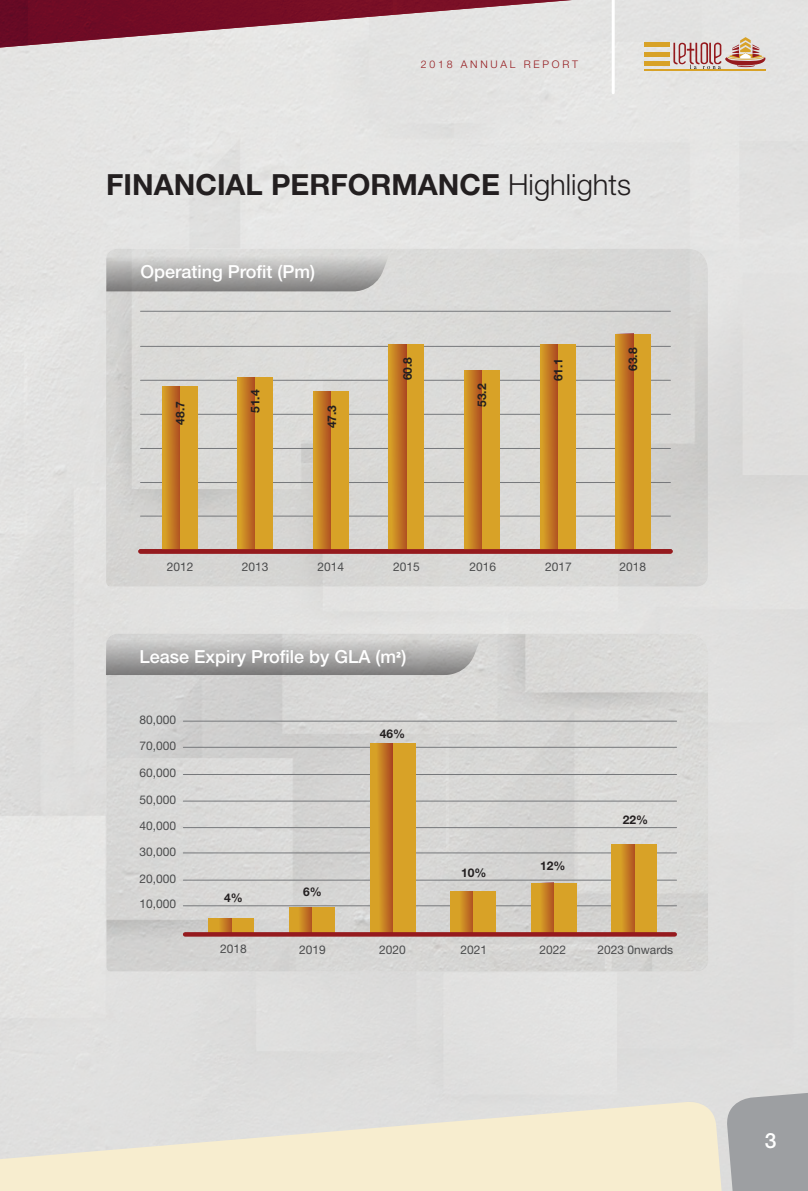
<style>
.page{position:relative;width:808px;height:1191px;background:#fff}
.page>*{position:absolute;margin:0;border:0;box-sizing:border-box;transform-origin:0 0}
.t1{font:700 29.1px "Helvetica Neue CE";color:#231f20}
.t2{font:500 21px "Helvetica Neue CE";color:#fff}
.t3{font:500 18px "Helvetica Neue CE";color:#fff}
.t4{font:12px "Helvetica Neue CE";color:#4b4c4d}
.t5{font:700 12px "Helvetica Neue CE";color:#231f20}
.t6{font:300 10.5px "Helvetica Neue CE";letter-spacing:.26em;color:#951a1e}
.s1{font-weight:300}
.s2{font-family:"Baloo";font-weight:400}
</style>
<div class="page">
<div style="left:0;top:0;width:808px;height:1099px;background:#e1e1e0"></div>
<img style="left:106px;top:249px;width:602px;height:337px">
<hr style="left:141px;top:311px;width:529px;height:1px;background:#76787b">
<hr style="left:141px;top:380px;width:529px;height:1px;background:#76787b">
<hr style="left:141px;top:482px;width:529px;height:1px;background:#76787b">
<hr style="left:141px;top:346px;width:529px;height:1px;background:#76787b">
<hr style="left:141px;top:515px;width:529px;height:1px;background:#76787b">
<hr style="left:141px;top:448px;width:529px;height:1px;background:#76787b">
<hr style="left:141px;top:414px;width:529px;height:1px;background:#76787b">
<div style="left:162px;top:386px;width:35px;height:166px;background:#d8a227"></div>
<svg style="left:165px;top:386px;width:15px;height:163px"></svg>
<div style="left:237px;top:377px;width:36px;height:175px;background:#d8a227"></div>
<svg style="left:240px;top:377px;width:15px;height:172px"></svg>
<div style="left:313px;top:391px;width:35px;height:161px;background:#d8a227"></div>
<svg style="left:316px;top:391px;width:15px;height:158px;background:#c07223"></svg>
<div style="left:389px;top:344px;width:35px;height:208px;background:#d8a227"></div>
<svg style="left:391px;top:344px;width:16px;height:205px;background:#c07323"></svg>
<div style="left:464px;top:370px;width:36px;height:182px;background:#d8a227"></div>
<svg style="left:467px;top:370px;width:15px;height:179px;background:#c07323"></svg>
<div style="left:540px;top:344px;width:35px;height:208px;background:#d8a227"></div>
<svg style="left:542px;top:344px;width:16px;height:205px"></svg>
<div style="left:615px;top:334px;width:36px;height:218px;background:#d8a227"></div>
<svg style="left:617px;top:334px;width:16px;height:215px"></svg>
<hr style="left:141px;top:549px;width:529px;height:4px;background:#951a1e">
<svg style="left:88px;top:244px;width:305px;height:47px;background:#bdbcbb"></svg>
<img style="left:106px;top:634px;width:602px;height:337px">
<svg style="left:88px;top:627px;width:397px;height:48px;background:#b8b8b7"></svg>
<hr style="left:183px;top:774px;width:493px;height:1px;background:#76787b">
<hr style="left:183px;top:852px;width:493px;height:1px;background:#76787b">
<hr style="left:183px;top:747px;width:493px;height:1px;background:#76787b">
<hr style="left:183px;top:720px;width:493px;height:1px;background:#76787b">
<hr style="left:183px;top:905px;width:493px;height:1px;background:#76787b">
<hr style="left:183px;top:879px;width:493px;height:1px;background:#76787b">
<hr style="left:183px;top:827px;width:493px;height:1px;background:#76787b">
<hr style="left:183px;top:800px;width:493px;height:1px;background:#76787b">
<div style="left:208px;top:918px;width:46px;height:17px;background:#d8a227"></div>
<svg style="left:220px;top:918px;width:12px;height:14px"></svg>
<div style="left:289px;top:907px;width:46px;height:28px;background:#d8a227"></div>
<svg style="left:300px;top:907px;width:12px;height:25px"></svg>
<div style="left:369px;top:743px;width:46px;height:192px;background:#d8a227"></div>
<svg style="left:369px;top:743px;width:23px;height:189px"></svg>
<div style="left:450px;top:891px;width:46px;height:44px;background:#d8a227"></div>
<svg style="left:461px;top:891px;width:12px;height:41px"></svg>
<div style="left:531px;top:882px;width:46px;height:53px;background:#d8a227"></div>
<svg style="left:531px;top:882px;width:23px;height:50px"></svg>
<div style="left:611px;top:844px;width:46px;height:91px;background:#d8a227"></div>
<svg style="left:622px;top:844px;width:13px;height:88px"></svg>
<svg style="left:185px;top:932px;width:490px;height:4px;background:#971f20"></svg>
<hr style="left:644px;top:70px;width:121px;height:1px;background:#d8a227">
<svg style="left:745px;top:37px;width:22px;height:32px"></svg>
<div style="left:0;top:0;width:745px;height:107px;background:#e4e4e3"></div>
<img style="left:0;top:0;width:572px;height:48px">
<hr style="left:612px;top:0;width:3px;height:93px;background:#fff">
<svg style="left:0;top:1099px;width:725px;height:92px;background:#eee8d4"></svg>
<svg style="left:725px;top:991px;width:83px;height:200px;background:#c0c1c2"></svg>
<p class="t6" style="left:421px;top:58px;width:158px">2018 ANNUAL REPORT</p>
<h1 class="t1" style="left:106px;top:166px;width:526px">FINANCIAL PERFORMANCE <span class="s1">Highlights</span></h1>
<h3 class="t3" style="left:140px;top:261px;width:176px">Operating Profit (Pm)</h3>
<p class="t5" style="left:173px;top:424px;width:25px;rotate:-90deg">48.7</p>
<p class="t5" style="left:248px;top:413px;width:25px;rotate:-90deg">51.4</p>
<p class="t5" style="left:324px;top:428px;width:25px;rotate:-90deg">47.3</p>
<p class="t5" style="left:400px;top:380px;width:25px;rotate:-90deg">60.8</p>
<p class="t5" style="left:551px;top:381px;width:25px;rotate:-90deg">61.1</p>
<p class="t5" style="left:474px;top:407px;width:25px;rotate:-90deg">53.2</p>
<p class="t5" style="left:625px;top:371px;width:25px;rotate:-90deg">63.8</p>
<p class="t4" style="left:167px;top:559px;width:28px">2012</p>
<p class="t4" style="left:242px;top:559px;width:28px">2013</p>
<p class="t4" style="left:317px;top:559px;width:28px">2014</p>
<p class="t4" style="left:393px;top:559px;width:28px">2015</p>
<p class="t4" style="left:470px;top:559px;width:28px">2016</p>
<p class="t4" style="left:545px;top:559px;width:28px">2017</p>
<p class="t4" style="left:619px;top:559px;width:28px">2018</p>
<h3 class="t3" style="left:139px;top:646px;width:268px">Lease Expiry Profile by GLA (m<span class="s2">²</span>)</h3>
<p class="t4" style="left:139px;top:712px;width:38px">80,000</p>
<p class="t4" style="left:139px;top:738px;width:38px">70,000</p>
<p class="t4" style="left:139px;top:766px;width:38px">60,000</p>
<p class="t4" style="left:139px;top:792px;width:38px">50,000</p>
<p class="t4" style="left:139px;top:819px;width:38px">40,000</p>
<p class="t4" style="left:139px;top:844px;width:38px">30,000</p>
<p class="t4" style="left:139px;top:872px;width:38px">20,000</p>
<p class="t4" style="left:139px;top:897px;width:38px">10,000</p>
<p class="t5" style="left:224px;top:890px;width:20px">4%</p>
<p class="t4" style="left:220px;top:941px;width:28px">2018</p>
<p class="t5" style="left:303px;top:884px;width:20px">6%</p>
<p class="t4" style="left:299px;top:942px;width:28px">2019</p>
<p class="t5" style="left:380px;top:726px;width:27px">46%</p>
<p class="t4" style="left:379px;top:942px;width:28px">2020</p>
<p class="t5" style="left:461px;top:865px;width:27px">10%</p>
<p class="t4" style="left:460px;top:942px;width:28px">2021</p>
<p class="t5" style="left:540px;top:858px;width:27px">12%</p>
<p class="t4" style="left:539px;top:942px;width:28px">2022</p>
<p class="t5" style="left:623px;top:812px;width:27px">22%</p>
<p class="t4" style="left:597px;top:942px;width:77px">2023 0nwards</p>
<h2 class="t2" style="left:765px;top:1127px;width:13px">3</h2>
</div>
